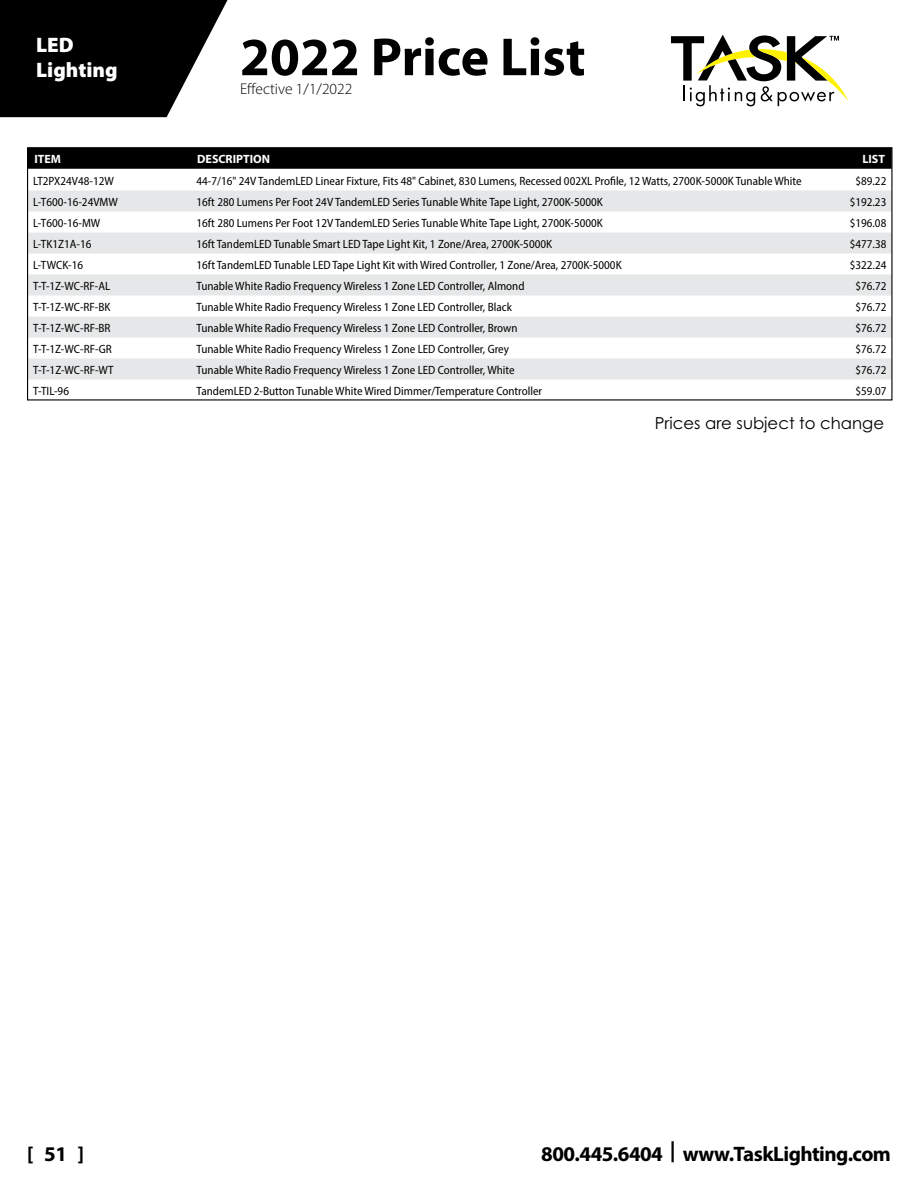
<style>
.page{position:relative;width:918px;height:1188px;background:#fff}
.page>*{position:absolute;margin:0;border:0;box-sizing:border-box;transform-origin:0 0}
.t1{font:700 54px "Myriad Pro";color:#000}
.t2{font:700 21px "Myriad Pro";letter-spacing:-.025em;color:#000}
.t3{font:900 21px/25.2px "Myriad Pro";color:#fff}
.t4{font:16.5px "Century Gothic Pro";color:#000}
.t5{font:300 15.6px "Myriad Pro";color:#000}
.t6{font:semi-condensed 12px "Myriad Pro";color:#000}
.t7{font:700 12px "Myriad Pro";color:#fff}
</style>
<div class="page">
<svg style="left:0;top:0;width:228px;height:117px;background:#1f1f1f"></svg>
<svg style="left:671px;top:35px;width:178px;height:71px"></svg>
<div style="left:29px;top:149px;width:861px;height:20px;background:#000"></div>
<svg style="left:29px;top:191px;width:861px;height:189px;fill:#e6e7e8"></svg>
<div style="left:27px;top:147px;width:865px;height:254px;border:1px solid #000"></div>
<h2 class="t3" style="left:36px;top:31px;width:83px">LED<br>Lighting</h2>
<h1 class="t1" style="left:240px;top:22px;width:347px">2022 Price List</h1>
<h3 class="t5" style="left:240px;top:79px;width:114px">Effective 1/1/2022</h3>
<p class="t7" style="left:34px;top:151px;width:28px">ITEM</p>
<p class="t7" style="left:197px;top:151px;width:74px">DESCRIPTION</p>
<p class="t7" style="left:862px;top:151px;width:24px">LIST</p>
<p class="t6" style="left:33px;top:173px;width:82px">LT2PX24V48-12W</p>
<p class="t6" style="left:197px;top:173px;width:607px">44-7/16" 24V TandemLED Linear Fixture, Fits 48" Cabinet, 830 Lumens, Recessed 002XL Profile, 12 Watts, 2700K-5000K Tunable White</p>
<p class="t6" style="left:855px;top:173px;width:32px">$89.22</p>
<p class="t6" style="left:33px;top:194px;width:86px">L-T600-16-24VMW</p>
<p class="t6" style="left:197px;top:194px;width:408px">16ft 280 Lumens Per Foot 24V TandemLED Series Tunable White Tape Light, 2700K-5000K</p>
<p class="t6" style="left:850px;top:194px;width:38px">$192.23</p>
<p class="t6" style="left:33px;top:215px;width:69px">L-T600-16-MW</p>
<p class="t6" style="left:197px;top:215px;width:408px">16ft 280 Lumens Per Foot 12V TandemLED Series Tunable White Tape Light, 2700K-5000K</p>
<p class="t6" style="left:850px;top:215px;width:38px">$196.08</p>
<p class="t6" style="left:33px;top:236px;width:60px">L-TK1Z1A-16</p>
<p class="t6" style="left:197px;top:236px;width:357px">16ft TandemLED Tunable Smart LED Tape Light Kit, 1 Zone/Area, 2700K-5000K</p>
<p class="t6" style="left:850px;top:236px;width:38px">$477.38</p>
<p class="t6" style="left:33px;top:257px;width:51px">L-TWCK-16</p>
<p class="t6" style="left:197px;top:257px;width:427px">16ft TandemLED Tunable LED Tape Light Kit with Wired Controller, 1 Zone/Area, 2700K-5000K</p>
<p class="t6" style="left:850px;top:257px;width:38px">$322.24</p>
<p class="t6" style="left:33px;top:278px;width:79px">T-T-1Z-WC-RF-AL</p>
<p class="t6" style="left:197px;top:278px;width:330px">Tunable White Radio Frequency Wireless 1 Zone LED Controller, Almond</p>
<p class="t6" style="left:855px;top:278px;width:32px">$76.72</p>
<p class="t6" style="left:33px;top:299px;width:79px">T-T-1Z-WC-RF-BK</p>
<p class="t6" style="left:197px;top:299px;width:317px">Tunable White Radio Frequency Wireless 1 Zone LED Controller, Black</p>
<p class="t6" style="left:856px;top:299px;width:32px">$76.72</p>
<p class="t6" style="left:33px;top:320px;width:79px">T-T-1Z-WC-RF-BR</p>
<p class="t6" style="left:197px;top:320px;width:322px">Tunable White Radio Frequency Wireless 1 Zone LED Controller, Brown</p>
<p class="t6" style="left:856px;top:320px;width:32px">$76.72</p>
<p class="t6" style="left:33px;top:341px;width:80px">T-T-1Z-WC-RF-GR</p>
<p class="t6" style="left:197px;top:341px;width:314px">Tunable White Radio Frequency Wireless 1 Zone LED Controller, Grey</p>
<p class="t6" style="left:856px;top:341px;width:32px">$76.72</p>
<p class="t6" style="left:33px;top:362px;width:82px">T-T-1Z-WC-RF-WT</p>
<p class="t6" style="left:197px;top:362px;width:320px">Tunable White Radio Frequency Wireless 1 Zone LED Controller, White</p>
<p class="t6" style="left:856px;top:362px;width:32px">$76.72</p>
<p class="t6" style="left:33px;top:383px;width:37px">T-TIL-96</p>
<p class="t6" style="left:197px;top:383px;width:347px">TandemLED 2-Button Tunable White Wired Dimmer/Temperature Controller</p>
<p class="t6" style="left:856px;top:383px;width:32px">$59.07</p>
<h3 class="t4" style="left:655px;top:413px;width:231px">Prices are subject to change</h3>
<h2 class="t2" style="left:27px;top:1140px;width:59px">[ 51 ]</h2>
<h2 class="t2" style="left:541px;top:1140px;width:351px">800.445.6404 | www.TaskLighting.com</h2>
</div>
